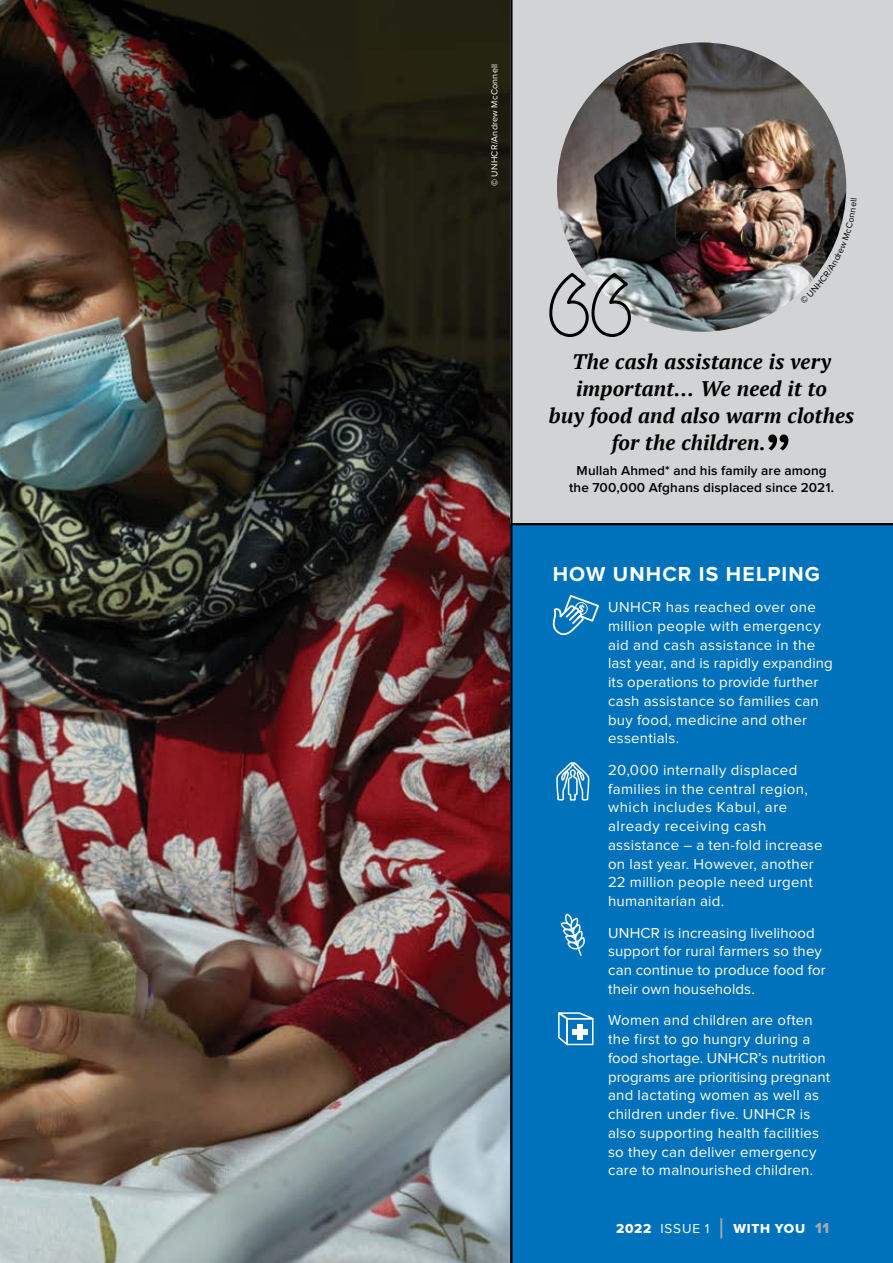
<style>
.page{position:relative;width:893px;height:1263px;background:#fff}
.page>*{position:absolute;margin:0;border:0;box-sizing:border-box;transform-origin:0 0}
.t1{font:600 63px "Proxima Nova Cond";color:#000}
.t2{font:italic 700 21px "PT Serif";letter-spacing:.005em;color:#000}
.t3{font:700 21px "Proxima Nova";letter-spacing:.055em;color:#fff}
.t4{font:15px/18.8px "Proxima Nova";letter-spacing:.015em;color:#fff}
.t5{font:600 13.5px "Proxima Nova";letter-spacing:.01em;color:#000}
.t6{font:13.5px "Proxima Nova Extrabld";letter-spacing:.05em;color:#fff}
.t7{font:9px "Proxima Nova";letter-spacing:.025em;color:#fff}
.s1{font-weight:900}
.s2{font-family:"Proxima Nova"}
.s3{font-size:28.8px;color:#a7a9ac}
.s4{font-size:15px;color:#a7a9ac}
</style>
<div class="page">
<img style="left:0;top:0;width:510px;height:1263px">
<div style="left:510px;top:523px;width:383px;height:740px;background:#0072bc"></div>
<div style="left:510px;top:0;width:383px;height:523px;background:#d1d3d4"></div>
<img style="left:557px;top:43px;width:289px;height:289px;border-radius:145px">
<svg style="left:549px;top:271px;width:83px;height:66px"></svg>
<hr style="left:511px;top:523px;width:382px;height:2px;background:#000">
<hr style="left:510px;top:0;width:2px;height:1263px;background:#000">
<svg style="left:552px;top:595px;width:47px;height:41px"></svg>
<svg style="left:558px;top:1012px;width:36px;height:34px"></svg>
<div style="left:577px;top:1024px;width:5px;height:15px;background:#fff"></div>
<div style="left:572px;top:1029px;width:16px;height:5px;background:#fff"></div>
<svg style="left:556px;top:762px;width:33px;height:39px"></svg>
<svg style="left:561px;top:913px;width:24px;height:43px"></svg>
<svg style="left:800px;top:198px;width:46px;height:95px"></svg>
<p class="t7" style="left:490px;top:186px;width:124px;rotate:-90deg"><span class="s1">©</span> UNHCR/Andrew McConnell</p>
<h2 class="t2" style="left:572px;top:348px;width:260px">The cash assistance is very</h2>
<h2 class="t2" style="left:576px;top:375px;width:252px">important… We need it to</h2>
<h2 class="t2" style="left:549px;top:402px;width:307px">buy food and also warm clothes</h2>
<h2 class="t2" style="left:612px;top:429px;width:156px">for the children.</h2>
<p class="t5" style="left:576px;top:464px;width:252px">Mullah Ahmed* and his family are among</p>
<h1 class="t1" style="left:765px;top:427px;width:28px">”</h1>
<p class="t5" style="left:569px;top:481px;width:266px">the 700,000 Afghans displaced since 2021.</p>
<h2 class="t3" style="left:553px;top:562px;width:269px">HOW UNHCR IS HELPING</h2>
<p class="t4" style="left:608px;top:598px;width:226px">UNHCR has reached over one million people with emergency aid and cash assistance in the last year, and is rapidly expanding its operations to provide further cash assistance so families can buy food, medicine and other essentials.</p>
<p class="t4" style="left:608px;top:761px;width:216px">20,000 internally displaced families in the central region, which includes Kabul, are already receiving cash assistance – a ten-fold increase on last year. However, another<br>22 million people need urgent humanitarian aid.</p>
<p class="t4" style="left:608px;top:924px;width:219px">UNHCR is increasing livelihood support for rural farmers so they can continue to produce food for their own households.</p>
<p class="t4" style="left:608px;top:1012px;width:223px">Women and children are often the first to go hungry during a food shortage. UNHCR’s nutrition programs are prioritising pregnant and lactating women as well as children under five. UNHCR is also supporting health facilities so they can deliver emergency care to malnourished children.</p>
<p class="t6" style="left:616px;top:1222px;width:214px">2022 <span class="s2">ISSUE 1</span> <span class="s3">|</span> WITH YOU <span class="s4">11</span></p>
</div>
